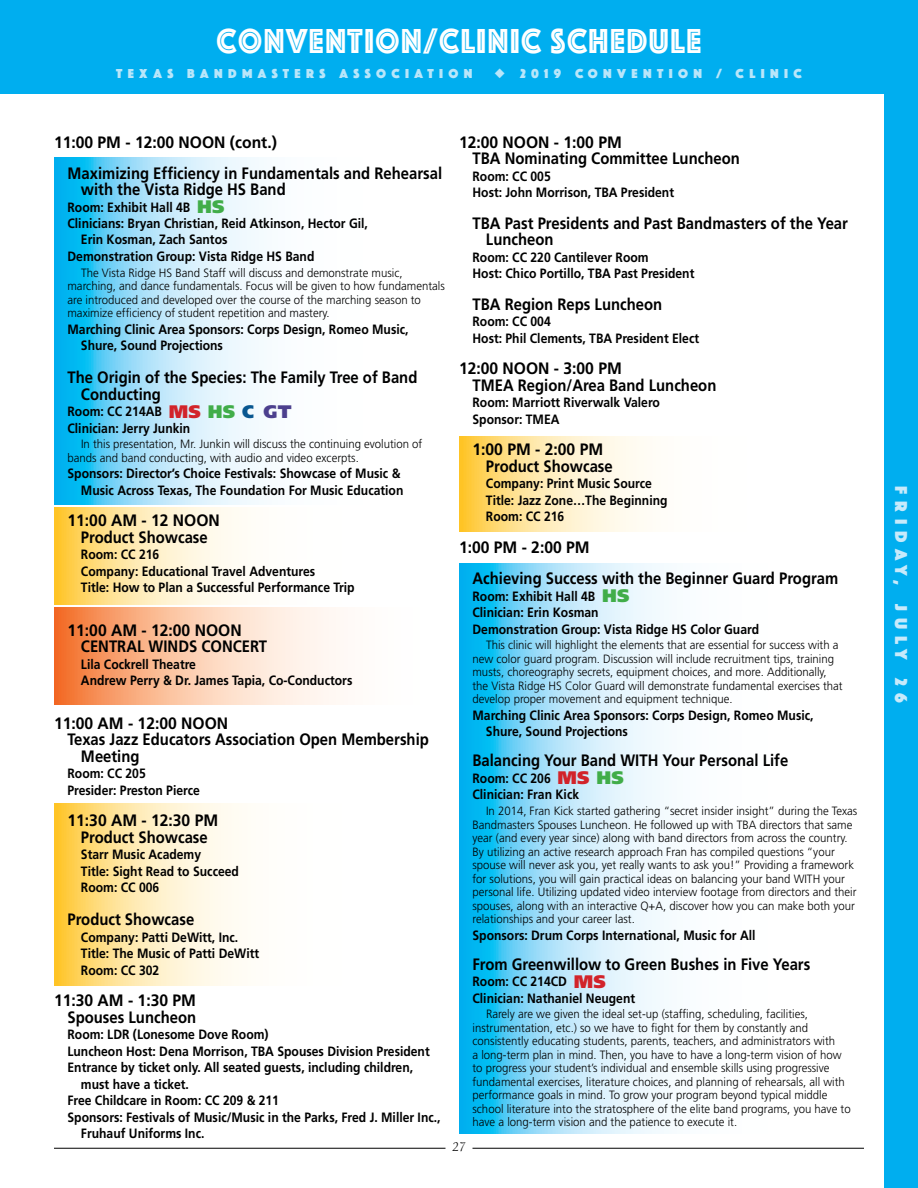
<style>
.page{position:relative;width:918px;height:1188px;background:#fff}
.page>*{position:absolute;margin:0;border:0;box-sizing:border-box;transform-origin:0 0}
.t1{font:36px "Phosphate Inline";letter-spacing:.05em;color:#fff;scale:.9 1}
.t2{font:18px "Phosphate Solid";letter-spacing:.4em;color:#c7eafb}
.t3{font:700 16.5px/16.5px "Frutiger";color:#000;scale:.95 1}
.t4{font:700 16.5px/16.5px "Frutiger";color:#000;scale:.9 1}
.t5{font:700 13.5px/16.5px "Frutiger";color:#000;scale:.9 1}
.t6{font:13.5px "Phosphate Solid";letter-spacing:.4em;color:#b9e6fa}
.t7{font:italic 13.5px "Berkeley";color:#000}
.t8{font:300 12px/13.5px "Frutiger";color:#000;scale:.95 1}
.s1{font-weight:900;font-size:18.15px;color:#41ad49}
.s2{font-weight:900;font-size:18.15px;color:#d2232a}
.s3{font-weight:900;font-size:18.15px;color:#085790}
.s4{font-weight:900;font-size:18.15px;color:#4c408e}
</style>
<div class="page">
<div style="left:0;top:0;width:918px;height:94px;background:#00aeef"></div>
<div style="left:884px;top:94px;width:34px;height:1094px;background:#00aeef"></div>
<hr style="left:54px;top:1148px;width:392px;height:1px;background:#000">
<hr style="left:472px;top:1148px;width:392px;height:1px;background:#000">
<svg style="left:459px;top:436px;width:188px;height:95px;background:#ffe8ad"></svg>
<svg style="left:54px;top:508px;width:188px;height:97px;background:#ffe8ad"></svg>
<svg style="left:54px;top:804px;width:188px;height:182px;background:#ffe8ad"></svg>
<svg style="left:54px;top:608px;width:286px;height:97px;background:#fbc5a6"></svg>
<svg style="left:54px;top:158px;width:210px;height:346px;background:#98def8"></svg>
<svg style="left:459px;top:564px;width:210px;height:570px;background:#9bdff9"></svg>
<h1 class="t1" style="left:217px;top:15px;width:540px">CONVENTION/CLINIC SCHEDULE</h1>
<p class="t6" style="left:116px;top:64px;width:358px">TEXAS BANDMASTERS ASSOCIATION</p>
<p class="t6" style="left:495px;top:64px;width:309px">◆ 2019 CONVENTION / CLINIC</p>
<h3 class="t3" style="left:54px;top:134px;width:236px">11:00 PM - 12:00 NOON (cont.)</h3>
<h3 class="t4" style="left:81px;top:164px;width:403px;text-indent:-13px">Maximizing Efficiency in Fundamentals and Rehearsal with the Vista Ridge HS Band</h3>
<p class="t5" style="left:68px;top:198px;width:176px">Room: Exhibit Hall 4B <span class="s1">HS</span></p>
<p class="t5" style="left:67px;top:215px;width:335px">Clinicians: Bryan Christian, Reid Atkinson, Hector Gil,</p>
<p class="t5" style="left:81px;top:231px;width:164px">Erin Kosman, Zach Santos</p>
<p class="t5" style="left:67px;top:248px;width:276px">Demonstration Group: Vista Ridge HS Band</p>
<p class="t8" style="left:68px;top:266px;width:399px;text-indent:13px">The Vista Ridge HS Band Staff will discuss and demonstrate music, marching, and dance fundamentals. Focus will be given to how fundamentals are introduced and developed over the course of the marching season to maximize efficiency of student repetition and mastery.</p>
<p class="t5" style="left:81px;top:321px;width:366px;text-indent:-13px">Marching Clinic Area Sponsors: Corps Design, Romeo Music,<br>Shure, Sound Projections</p>
<h3 class="t4" style="left:81px;top:369px;width:375px;text-indent:-13px">The Origin of the Species: The Family Tree of Band<br>Conducting</h3>
<p class="t5" style="left:67px;top:403px;width:251px">Room: CC 214AB <span class="s2">MS</span> <span class="s1">HS</span> <span class="s3">C</span> <span class="s4">GT<br></span>Clinician: Jerry Junkin</p>
<p class="t8" style="left:68px;top:437px;width:375px;text-indent:13px">In this presentation, Mr. Junkin will discuss the continuing evolution of bands and band conducting, with audio and video excerpts.</p>
<p class="t5" style="left:68px;top:465px;width:375px;text-align:right">Sponsors: Director’s Choice Festivals: Showcase of Music &amp;<br>Music Across Texas, The Foundation For Music Education</p>
<h3 class="t3" style="left:68px;top:512px;width:162px;text-align:center">11:00 AM - 12 NOON<br>Product Showcase</h3>
<p class="t5" style="left:81px;top:546px;width:306px">Room: CC 216<br>Company: Educational Travel Adventures<br>Title: How to Plan a Successful Performance Trip</p>
<h3 class="t3" style="left:81px;top:622px;width:198px;text-indent:-13px">11:00 AM - 12:00 NOON<br>CENTRAL WINDS CONCERT</h3>
<p class="t5" style="left:81px;top:656px;width:303px">Lila Cockrell Theatre<br>Andrew Perry &amp; Dr. James Tapia, Co-Conductors</p>
<h3 class="t3" style="left:54px;top:715px;width:185px">11:00 AM - 12:00 NOON</h3>
<h3 class="t4" style="left:68px;top:731px;width:403px">Texas Jazz Educators Association Open Membership</h3>
<h3 class="t4" style="left:81px;top:748px;width:67px">Meeting</h3>
<p class="t5" style="left:68px;top:765px;width:149px">Room: CC 205<br>Presider: Preston Pierce</p>
<h3 class="t3" style="left:68px;top:812px;width:160px;text-align:center">11:30 AM - 12:30 PM<br>Product Showcase</h3>
<p class="t5" style="left:81px;top:846px;width:177px">Starr Music Academy<br>Title: Sight Read to Succeed<br>Room: CC 006</p>
<h3 class="t4" style="left:68px;top:911px;width:142px">Product Showcase</h3>
<p class="t5" style="left:81px;top:929px;width:200px">Company: Patti DeWitt, Inc.<br>Title: The Music of Patti DeWitt<br>Room: CC 302</p>
<h3 class="t3" style="left:54px;top:992px;width:151px;text-align:right">11:30 AM - 1:30 PM<br>Spouses Luncheon</h3>
<p class="t5" style="left:68px;top:1026px;width:225px">Room: LDR (Lonesome Dove Room)</p>
<p class="t5" style="left:68px;top:1043px;width:404px">Luncheon Host: Dena Morrison, TBA Spouses Division President</p>
<p class="t5" style="left:68px;top:1059px;width:386px">Entrance by ticket only. All seated guests, including children,</p>
<p class="t5" style="left:81px;top:1076px;width:122px">must have a ticket.</p>
<p class="t5" style="left:68px;top:1092px;width:237px">Free Childcare in Room: CC 209 &amp; 211</p>
<p class="t5" style="left:68px;top:1109px;width:416px">Sponsors: Festivals of Music/Music in the Parks, Fred J. Miller Inc.,</p>
<p class="t5" style="left:81px;top:1125px;width:139px">Fruhauf Uniforms Inc.</p>
<h3 class="t3" style="left:472px;top:134px;width:283px;text-indent:-14px">12:00 NOON - 1:00 PM<br>TBA Nominating Committee Luncheon</h3>
<p class="t5" style="left:472px;top:168px;width:226px">Room: CC 005<br>Host: John Morrison, TBA President</p>
<h3 class="t4" style="left:486px;top:215px;width:404px;text-indent:-13px">TBA Past Presidents and Past Bandmasters of the Year<br>Luncheon</h3>
<p class="t5" style="left:472px;top:249px;width:248px">Room: CC 220 Cantilever Room<br>Host: Chico Portillo, TBA Past President</p>
<h3 class="t4" style="left:472px;top:296px;width:212px">TBA Region Reps Luncheon</h3>
<p class="t5" style="left:472px;top:313px;width:253px">Room: CC 004<br>Host: Phil Clements, TBA President Elect</p>
<h3 class="t3" style="left:472px;top:360px;width:258px;text-indent:-14px">12:00 NOON - 3:00 PM<br>TMEA Region/Area Band Luncheon</h3>
<p class="t5" style="left:472px;top:394px;width:210px">Room: Marriott Riverwalk Valero<br>Sponsor: TMEA</p>
<h3 class="t3" style="left:486px;top:441px;width:135px;text-indent:-13px">1:00 PM - 2:00 PM<br>Product Showcase</h3>
<p class="t5" style="left:486px;top:475px;width:203px">Company: Print Music Source<br>Title: Jazz Zone…The Beginning<br>Room: CC 216</p>
<h3 class="t3" style="left:472px;top:531px;width:387px;line-height:31.5px;text-indent:-14px">1:00 PM - 2:00 PM<br>Achieving Success with the Beginner Guard Program</h3>
<p class="t5" style="left:472px;top:588px;width:320px">Room: Exhibit Hall 4B <span class="s1">HS<br></span>Clinician: Erin Kosman<br>Demonstration Group: Vista Ridge HS Color Guard</p>
<p class="t8" style="left:473px;top:639px;width:391px;text-indent:13px">This clinic will highlight the elements that are essential for success with a new color guard program. Discussion will include recruitment tips, training musts, choreography secrets, equipment choices, and more. Additionally, the Vista Ridge HS Color Guard will demonstrate fundamental exercises that develop proper movement and equipment technique.</p>
<p class="t5" style="left:486px;top:707px;width:366px;text-indent:-13px">Marching Clinic Area Sponsors: Corps Design, Romeo Music,<br>Shure, Sound Projections</p>
<h3 class="t4" style="left:472px;top:752px;width:352px">Balancing Your Band WITH Your Personal Life</h3>
<p class="t5" style="left:472px;top:770px;width:170px">Room: CC 206 <span class="s2">MS</span> <span class="s1">HS<br></span>Clinician: Fran Kick</p>
<p class="t8" style="left:473px;top:804px;width:407px;text-indent:13px">In 2014, Fran Kick started gathering “secret insider insight” during the Texas Bandmasters Spouses Luncheon. He followed up with TBA directors that same year (and every year since) along with band directors from across the country.<br>By utilizing an active research approach Fran has compiled questions “your spouse will never ask you, yet really wants to ask you!” Providing a framework for solutions, you will gain practical ideas on balancing your band WITH your personal life. Utilizing updated video interview footage from directors and their spouses, along with an interactive Q+A, discover how you can make both your relationships and your career last.</p>
<p class="t5" style="left:472px;top:927px;width:316px">Sponsors: Drum Corps International, Music for All</p>
<h3 class="t4" style="left:472px;top:956px;width:377px">From Greenwillow to Green Bushes in Five Years</h3>
<p class="t5" style="left:472px;top:973px;width:182px">Room: CC 214CD <span class="s2">MS<br></span>Clinician: Nathaniel Neugent</p>
<p class="t8" style="left:473px;top:1007px;width:400px;text-indent:13px">Rarely are we given the ideal set-up (staffing, scheduling, facilities, instrumentation, etc.) so we have to fight for them by constantly and consistently educating students, parents, teachers, and administrators with<br>a long-term plan in mind. Then, you have to have a long-term vision of how to progress your student’s individual and ensemble skills using progressive fundamental exercises, literature choices, and planning of rehearsals, all with performance goals in mind. To grow your program beyond typical middle school literature into the stratosphere of the elite band programs, you have to have a long-term vision and the patience to execute it.</p>
<p class="t7" style="left:452px;top:1140px;width:15px">27</p>
<h2 class="t2" style="left:914px;top:486px;width:218px;rotate:90deg">FRIDAY, JULY 26</h2>
</div>
